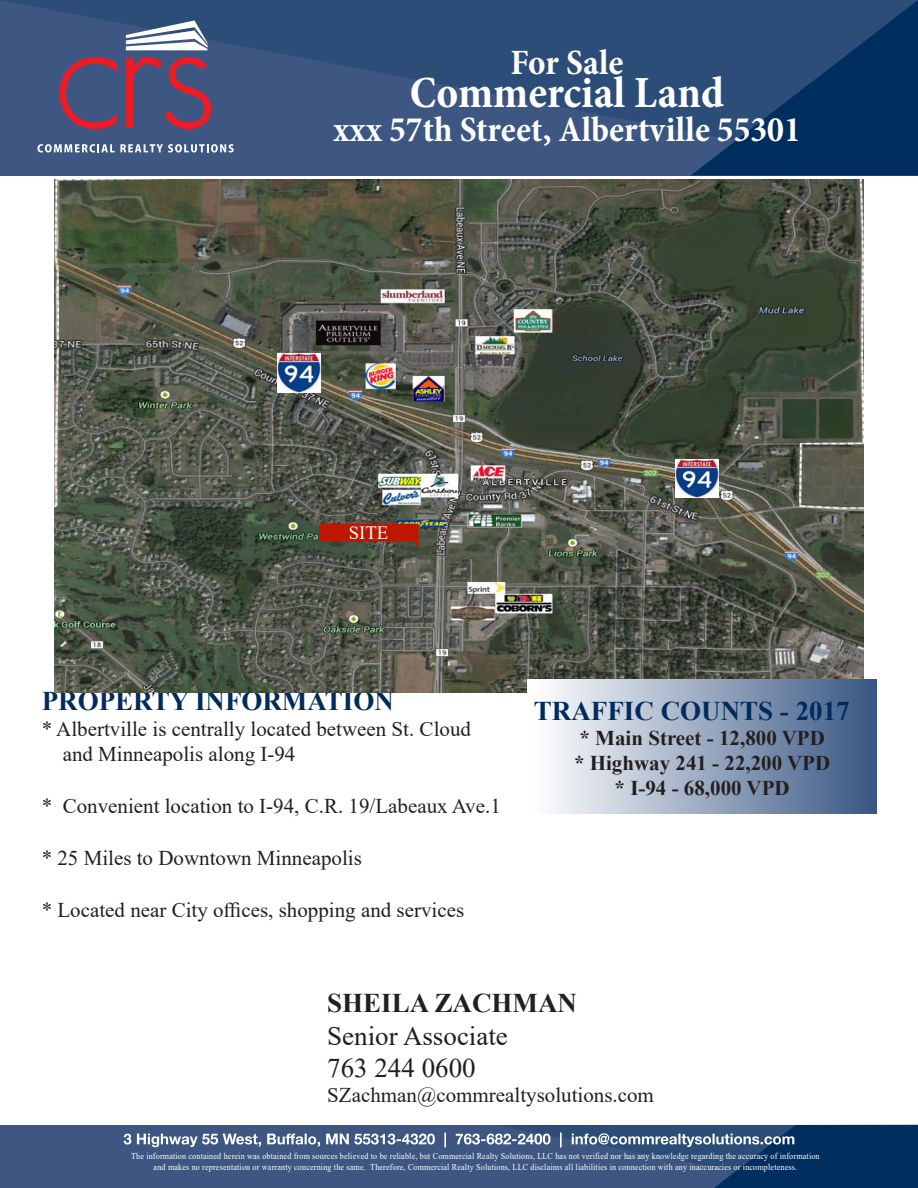
<style>
.page{position:relative;width:918px;height:1188px;background:#fff}
.page>*{position:absolute;margin:0;border:0;box-sizing:border-box;transform-origin:0 0}
.t1{font:700 condensed 45px "Minion Pro";color:#fff}
.t2{font:700 condensed 36px "Minion Pro";color:#fff}
.t3{font:700 27px "Times New Roman";color:#002b5c}
.t4{font:27px/32.4px "Times New Roman";color:#231f20}
.t5{font:700 27px "Times New Roman";color:#231f20}
.t6{font:21px/25.2px "Times New Roman";color:#231f20}
.t7{font:700 21px/25.2px "Times New Roman";color:#231f20;text-align:center}
.t8{font:18.75px "Times New Roman";color:#fff}
.t9{font:9px/10.5px "Times New Roman";letter-spacing:.02em;color:#fff;text-align:center;scale:.9 1}
</style>
<div class="page">
<div style="left:0;top:1125px;width:918px;height:63px;background:#3d5782"></div>
<svg style="left:0;top:0;width:918px;height:175px;background:#2d4d79"></svg>
<svg style="left:126px;top:20px;width:82px;height:30px"></svg>
<svg style="left:37px;top:144px;width:197px;height:9px"></svg>
<svg style="left:59px;top:57px;width:58px;height:72px;background:#67486b"></svg>
<svg style="left:126px;top:57px;width:85px;height:72px;background:#6e4667"></svg>
<svg style="left:124px;top:1125px;width:794px;height:63px"></svg>
<img style="left:54px;top:179px;width:810px;height:513px">
<div style="left:528px;top:679px;width:348px;height:135px;background:linear-gradient(to right,#fff,#395785)"></div>
<svg style="left:319px;top:524px;width:99px;height:25px"></svg>
<div style="left:319px;top:525px;width:99px;height:15px;background:#bf1600"></div>
<img style="left:278px;top:353px;width:43px;height:39px">
<img style="left:675px;top:459px;width:43px;height:39px">
<h2 class="t2" style="left:510px;top:48px;width:115px">For Sale</h2>
<h1 class="t1" style="left:410px;top:76px;width:316px">Commercial Land</h1>
<h2 class="t2" style="left:333px;top:116px;width:469px">xxx 57th Street, Albertville 55301</h2>
<h3 class="t8" style="left:349px;top:526px;width:41px">SITE</h3>
<h3 class="t3" style="left:42px;top:692px;width:354px">PROPERTY INFORMATION</h3>
<h3 class="t6" style="left:63px;top:718px;width:410px;text-indent:-21px">* Albertville is centrally located between St. Cloud and Minneapolis along I-94</h3>
<h3 class="t6" style="left:42px;top:795px;width:461px">* Convenient location to I-94, C.R. 19/Labeaux Ave.1</h3>
<h3 class="t6" style="left:42px;top:847px;width:322px">* 25 Miles to Downtown Minneapolis</h3>
<h3 class="t6" style="left:42px;top:897px;width:424px">* Located near City offices, shopping and services</h3>
<h3 class="t3" style="left:534px;top:701px;width:317px">TRAFFIC COUNTS - 2017</h3>
<h3 class="t7" style="left:574px;top:728px;width:258px">* Main Street - 12,800 VPD * Highway 241 - 22,200 VPD * I-94 - 68,000 VPD</h3>
<h3 class="t5" style="left:327px;top:994px;width:251px">SHEILA ZACHMAN</h3>
<h3 class="t4" style="left:327px;top:1022px;width:182px">Senior Associate<br>763 244 0600</h3>
<h3 class="t6" style="left:327px;top:1085px;width:328px">SZachman@commrealtysolutions.com</h3>
<p class="t9" style="left:131px;top:1152px;width:767px">The information contained herein was obtained from sources believed to be reliable, but Commercial Realty Solutions, LLC has not verified nor has any knowledge regarding the accuracy of information and makes no representation or warranty concerning the same. Therefore, Commercial Realty Solutions, LLC disclaims all liabilities in connection with any inaccuracies or incompleteness.</p>
</div>
